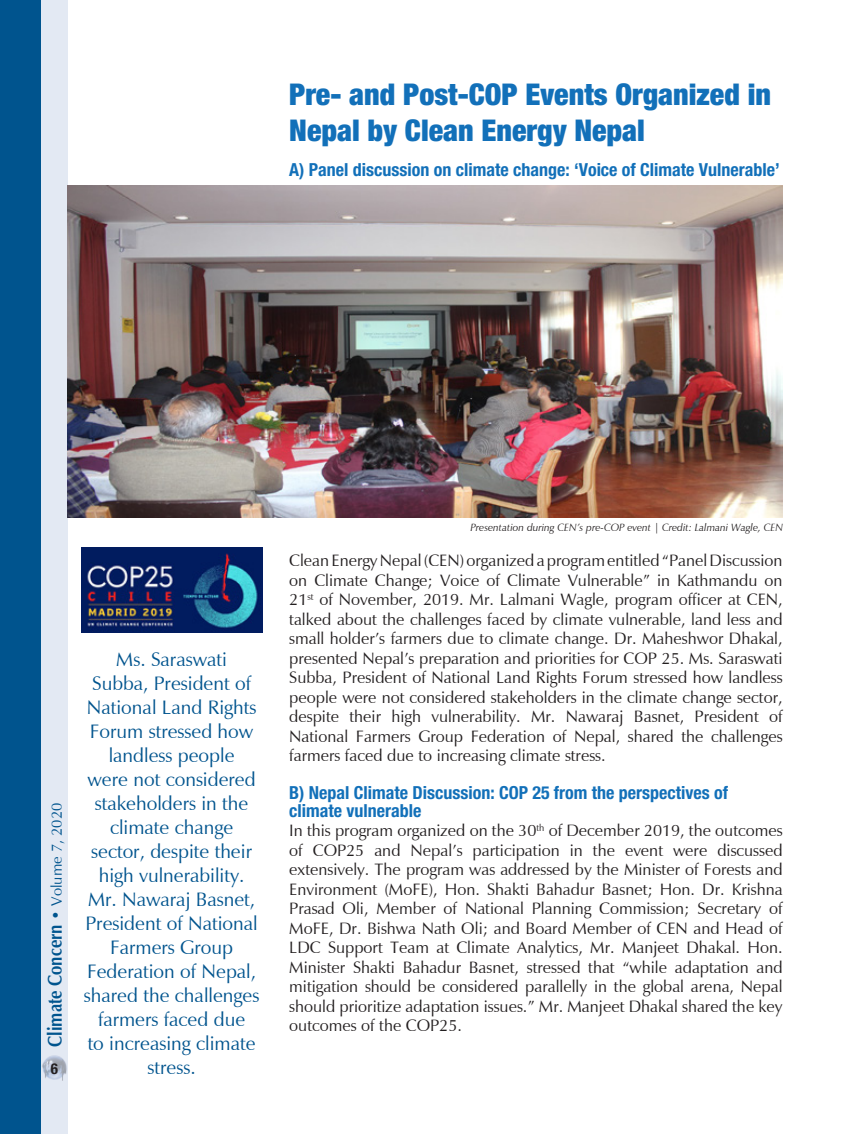
<style>
.page{position:relative;width:864px;height:1134px;background:#fff}
.page>*{position:absolute;margin:0;border:0;box-sizing:border-box;transform-origin:0 0}
.Subhead{font:900 condensed 30px/36px "Helvetica Neue";color:#1270b9}
.t1{font:700 19.8px "Zapf Humanist 601 BT";color:#00548e;scale:.83 1}
.Body{font:19.5px/24px "Zapf Humanist 601 BT";color:#00548e;text-align:center}
.Subhead1{font:700 condensed 18px/18px "Helvetica Neue";color:#1270b9}
.Body-2{font:16.5px/19.5px "Zapf Humanist 601 BT";color:#231f20;text-align:justify}
.t2{font:700 condensed 15px "Helvetica Neue";color:#231f20}
.Photo_Caption{font:italic 10.5px "Zapf Humanist 601 BT";color:#231f20}
.s1{font-size:16.5px}
.s2{font-weight:400;font-size:15px}
</style>
<div class="page">
<div style="left:39px;top:0;width:29px;height:1134px;background:#e3e9f3"></div>
<img style="left:42px;top:1055px;width:25px;height:26px">
<div style="left:0;top:0;width:41px;height:1134px;background:#00548e"></div>
<img style="left:68px;top:186px;width:715px;height:331px">
<img style="left:81px;top:547px;width:181px;height:85px">
<p class="Subhead" style="left:289px;top:76px;width:483px">Pre- and Post-COP Events Organized in<br>Nepal by Clean Energy Nepal</p>
<p class="Subhead1" style="left:289px;top:161px;width:492px">A) Panel discussion on climate change: ‘Voice of Climate Vulnerable’</p>
<p class="t1" style="left:43px;top:1047px;width:295px;rotate:-90deg">Climate Concern <span class="s1">•</span> <span class="s2">Volume 7, 2020</span></p>
<p class="t2" style="left:51px;top:1060px;width:9px">6</p>
<p class="Body" style="left:84px;top:647px;width:177px">Ms. Saraswati<br>Subba, President of<br>National Land Rights<br>Forum stressed how landless people<br>were not considered stakeholders in the climate change sector, despite their high vulnerability.<br>Mr. Nawaraj Basnet,<br>President of National<br>Farmers Group<br>Federation of Nepal, shared the challenges farmers faced due<br>to increasing climate stress.</p>
<p class="Photo_Caption" style="left:470px;top:521px;width:314px">Presentation during CEN’s pre-COP event | Credit: Lalmani Wagle, CEN</p>
<p class="Body-2" style="left:289px;top:551px;width:495px">Clean Energy Nepal (CEN) organized a program entitled “Panel Discussion on Climate Change; Voice of Climate Vulnerable” in Kathmandu on 21<sup>st</sup> of November, 2019. Mr. Lalmani Wagle, program officer at CEN, talked about the challenges faced by climate vulnerable, land less and small holder’s farmers due to climate change. Dr. Maheshwor Dhakal, presented Nepal’s preparation and priorities for COP 25. Ms. Saraswati Subba, President of National Land Rights Forum stressed how landless people were not considered stakeholders in the climate change sector, despite their high vulnerability. Mr. Nawaraj Basnet, President of National Farmers Group Federation of Nepal, shared the challenges farmers faced due to increasing climate stress.</p>
<p class="Subhead1" style="left:289px;top:783px;width:440px">B) Nepal Climate Discussion: COP 25 from the perspectives of climate vulnerable</p>
<p class="Body-2" style="left:289px;top:821px;width:495px">In this program organized on the 30<sup>th</sup> of December 2019, the outcomes of COP25 and Nepal’s participation in the event were discussed extensively. The program was addressed by the Minister of Forests and Environment (MoFE), Hon. Shakti Bahadur Basnet; Hon. Dr. Krishna Prasad Oli, Member of National Planning Commission; Secretary of MoFE, Dr. Bishwa Nath Oli; and Board Member of CEN and Head of LDC Support Team at Climate Analytics, Mr. Manjeet Dhakal. Hon.<br>Minister Shakti Bahadur Basnet, stressed that “while adaptation and mitigation should be considered parallelly in the global arena, Nepal should prioritize adaptation issues.” Mr. Manjeet Dhakal shared the key outcomes of the COP25.</p>
</div>
